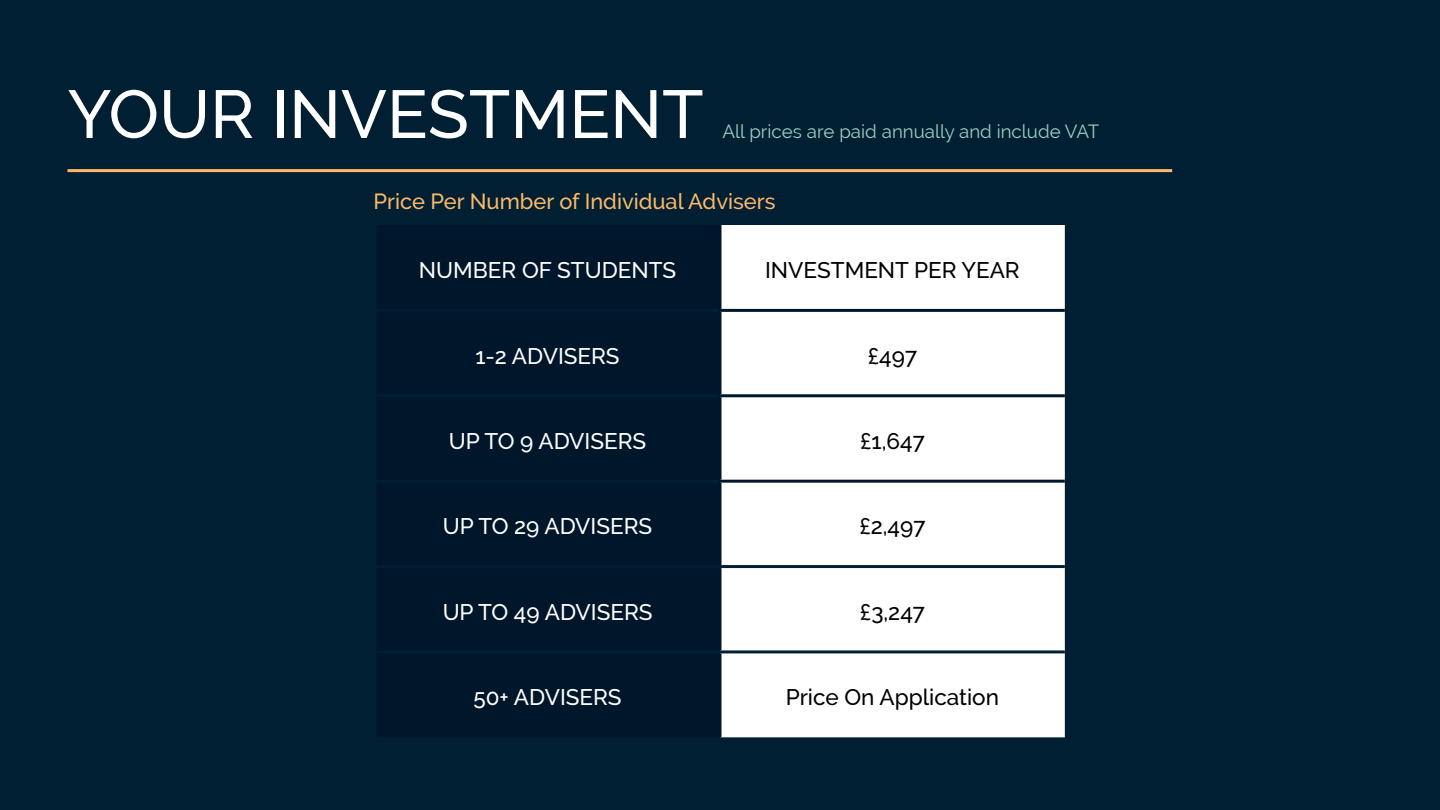
<style>
.page{position:relative;width:1440px;height:810px;background:#001f33}
.page>*{position:absolute;margin:0;border:0;box-sizing:border-box;transform-origin:0 0}
.t1{font:500 67.5px "Raleway";color:#fff}
.t2{font:500 22.5px "Raleway";color:#fff}
.t3{font:500 22.5px "Raleway";color:#000}
.t4{font:500 21.83px "Raleway";color:#fcb96a}
.t5{font:18.75px "Raleway";color:#99cfc1}
</style>
<div class="page">
<div style="left:721px;top:225px;width:344px;height:512px;background:#fff"></div>
<hr style="left:719px;top:394px;width:346px;height:3px;background:#00162a">
<hr style="left:719px;top:480px;width:346px;height:3px;background:#00162a">
<hr style="left:719px;top:309px;width:346px;height:3px;background:#00162a">
<hr style="left:719px;top:225px;width:2px;height:84px;background:#00162a">
<hr style="left:719px;top:312px;width:2px;height:82px;background:#00162a">
<hr style="left:719px;top:397px;width:2px;height:83px;background:#00162a">
<hr style="left:719px;top:483px;width:2px;height:82px;background:#00162a">
<hr style="left:719px;top:568px;width:2px;height:82px;background:#00162a">
<hr style="left:719px;top:653px;width:2px;height:84px;background:#00162a">
<hr style="left:720px;top:565px;width:345px;height:3px;background:#001f33">
<hr style="left:720px;top:650px;width:345px;height:3px;background:#001f33">
<hr style="left:68px;top:169px;width:1104px;height:3px;background:#fcb96a">
<p class="t1" style="left:68px;top:75px;width:638px">YOUR INVESTMENT</p>
<p class="t5" style="left:723px;top:121px;width:378px">All prices are paid annually and include VAT</p>
<p class="t4" style="left:374px;top:189px;width:403px">Price Per Number of Individual Advisers</p>
<p class="t2" style="left:419px;top:257px;width:259px">NUMBER OF STUDENTS</p>
<p class="t3" style="left:765px;top:257px;width:256px">INVESTMENT PER YEAR</p>
<p class="t2" style="left:476px;top:343px;width:146px">1-2 ADVISERS</p>
<p class="t3" style="left:868px;top:343px;width:51px">£497</p>
<p class="t2" style="left:449px;top:428px;width:199px">UP TO 9 ADVISERS</p>
<p class="t3" style="left:860px;top:428px;width:66px">£1,647</p>
<p class="t2" style="left:443px;top:514px;width:211px">UP TO 29 ADVISERS</p>
<p class="t3" style="left:859px;top:514px;width:68px">£2,497</p>
<p class="t2" style="left:443px;top:599px;width:211px">UP TO 49 ADVISERS</p>
<p class="t3" style="left:860px;top:599px;width:67px">£3,247</p>
<p class="t2" style="left:473px;top:684px;width:150px">50+ ADVISERS</p>
<p class="t3" style="left:786px;top:684px;width:215px">Price On Application</p>
</div>
